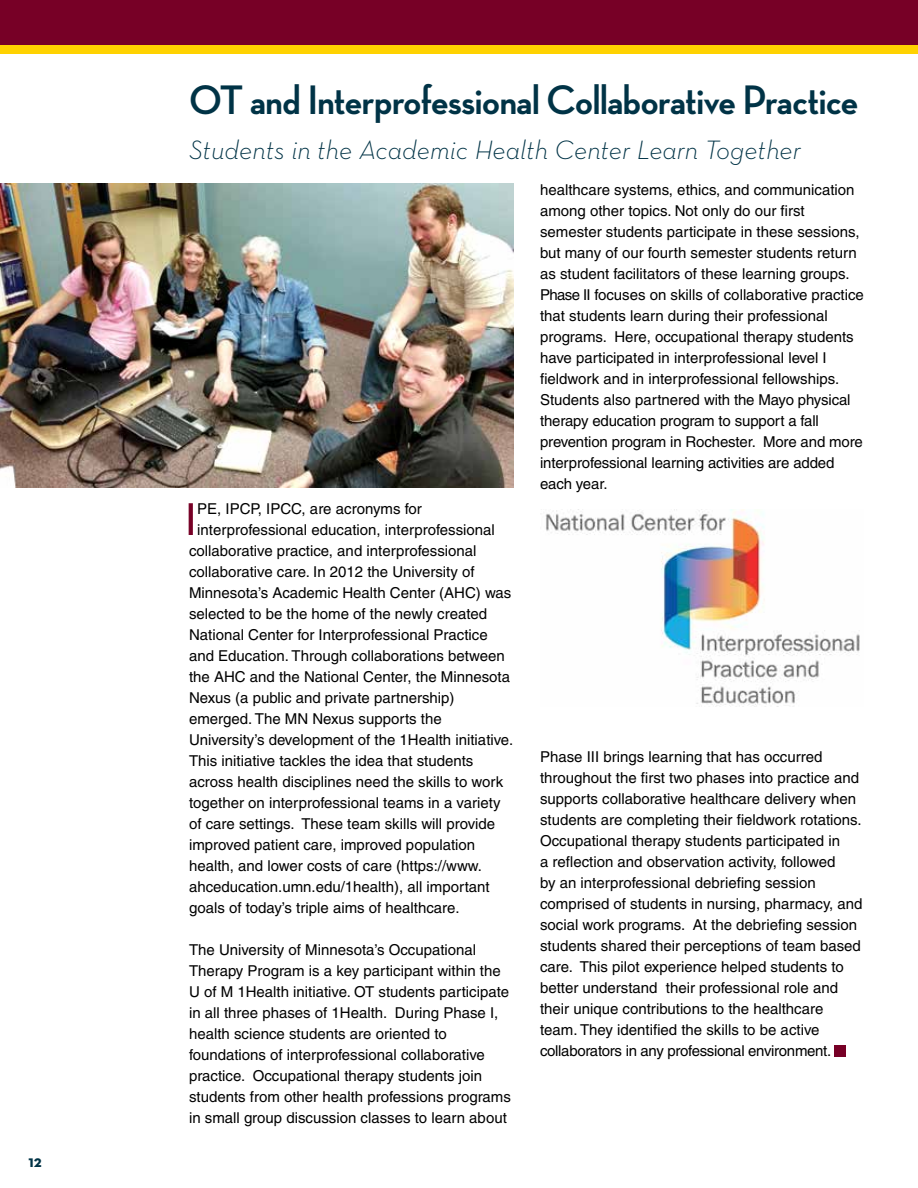
<style>
.page{position:relative;width:918px;height:1188px;background:#fff}
.page>*{position:absolute;margin:0;border:0;box-sizing:border-box;transform-origin:0 0}
.t1{font:44.25px "Helvetica";color:#770026}
.t2{font:700 42px "Neutraface Display";letter-spacing:-.01em;color:#003346}
.t3{font:italic 300 27px "Neutraface Text";color:#003346}
.t4{font:700 16.5px "Neutraface Text";color:#003346}
.t5{font:15px/21px "Helvetica";color:#000}
</style>
<div class="page">
<div style="left:0;top:0;width:918px;height:54px;background:#ffd200"></div>
<div style="left:0;top:0;width:918px;height:45px;background:#770026"></div>
<img style="left:0;top:183px;width:513px;height:304px">
<img style="left:545px;top:509px;width:315px;height:198px">
<div style="left:834px;top:1045px;width:12px;height:11px;background:#770026"></div>
<p class="t4" style="left:28px;top:1151px;width:15px">12</p>
<h2 class="t2" style="left:189px;top:76px;width:671px">OT and Interprofessional Collaborative Practice</h2>
<h3 class="t3" style="left:189px;top:132px;width:614px">Students in the Academic Health Center Learn Together</h3>
<h1 class="t1" style="left:185px;top:493px;width:14px">I</h1>
<p class="t5" style="left:197px;top:498px;width:226px">PE, IPCP, IPCC, are acronyms for</p>
<p class="t5" style="left:197px;top:519px;width:299px">interprofessional education, interprofessional</p>
<p class="t5" style="left:189px;top:540px;width:289px">collaborative practice, and interprofessional</p>
<p class="t5" style="left:189px;top:561px;width:287px">collaborative care. In 2012 the University of</p>
<p class="t5" style="left:189px;top:582px;width:324px">Minnesota’s Academic Health Center (AHC) was</p>
<p class="t5" style="left:189px;top:603px;width:300px">selected to be the home of the newly created</p>
<p class="t5" style="left:189px;top:624px;width:300px">National Center for Interprofessional Practice</p>
<p class="t5" style="left:189px;top:645px;width:317px">and Education. Through collaborations between</p>
<p class="t5" style="left:189px;top:666px;width:323px">the AHC and the National Center, the Minnesota</p>
<p class="t5" style="left:189px;top:687px;width:267px">Nexus (a public and private partnership)</p>
<p class="t5" style="left:189px;top:708px;width:254px">emerged. The MN Nexus supports the</p>
<p class="t5" style="left:189px;top:729px;width:326px">University’s development of the 1Health initiative.</p>
<p class="t5" style="left:189px;top:750px;width:286px">This initiative tackles the idea that students</p>
<p class="t5" style="left:189px;top:771px;width:316px">across health disciplines need the skills to work</p>
<p class="t5" style="left:189px;top:792px;width:313px">together on interprofessional teams in a variety</p>
<p class="t5" style="left:189px;top:813px;width:308px">of care settings. These team skills will provide</p>
<p class="t5" style="left:189px;top:834px;width:288px">improved patient care, improved population</p>
<p class="t5" style="left:189px;top:855px;width:295px">health, and lower costs of care (https://www.</p>
<p class="t5" style="left:189px;top:876px;width:302px">ahceducation.umn.edu/1health), all important</p>
<p class="t5" style="left:189px;top:897px;width:272px">goals of today’s triple aims of healthcare.</p>
<p class="t5" style="left:189px;top:939px;width:323px">The University of Minnesota’s Occupational Therapy Program is a key participant within the U of M 1Health initiative. OT students participate in all three phases of 1Health. During Phase I, health science students are oriented to foundations of interprofessional collaborative practice. Occupational therapy students join students from other health professions programs in small group discussion classes to learn about</p>
<p class="t5" style="left:540px;top:179px;width:325px">healthcare systems, ethics, and communication among other topics. Not only do our first semester students participate in these sessions, but many of our fourth semester students return as student facilitators of these learning groups.<br>Phase II focuses on skills of collaborative practice that students learn during their professional programs. Here, occupational therapy students have participated in interprofessional level I fieldwork and in interprofessional fellowships.<br>Students also partnered with the Mayo physical therapy education program to support a fall prevention program in Rochester. More and more interprofessional learning activities are added each year.</p>
<p class="t5" style="left:540px;top:746px;width:324px">Phase III brings learning that has occurred throughout the first two phases into practice and supports collaborative healthcare delivery when students are completing their fieldwork rotations.<br>Occupational therapy students participated in<br>a reflection and observation activity, followed<br>by an interprofessional debriefing session comprised of students in nursing, pharmacy, and social work programs. At the debriefing session students shared their perceptions of team based care. This pilot experience helped students to better understand their professional role and their unique contributions to the healthcare team. They identified the skills to be active collaborators in any professional environment.</p>
</div>
